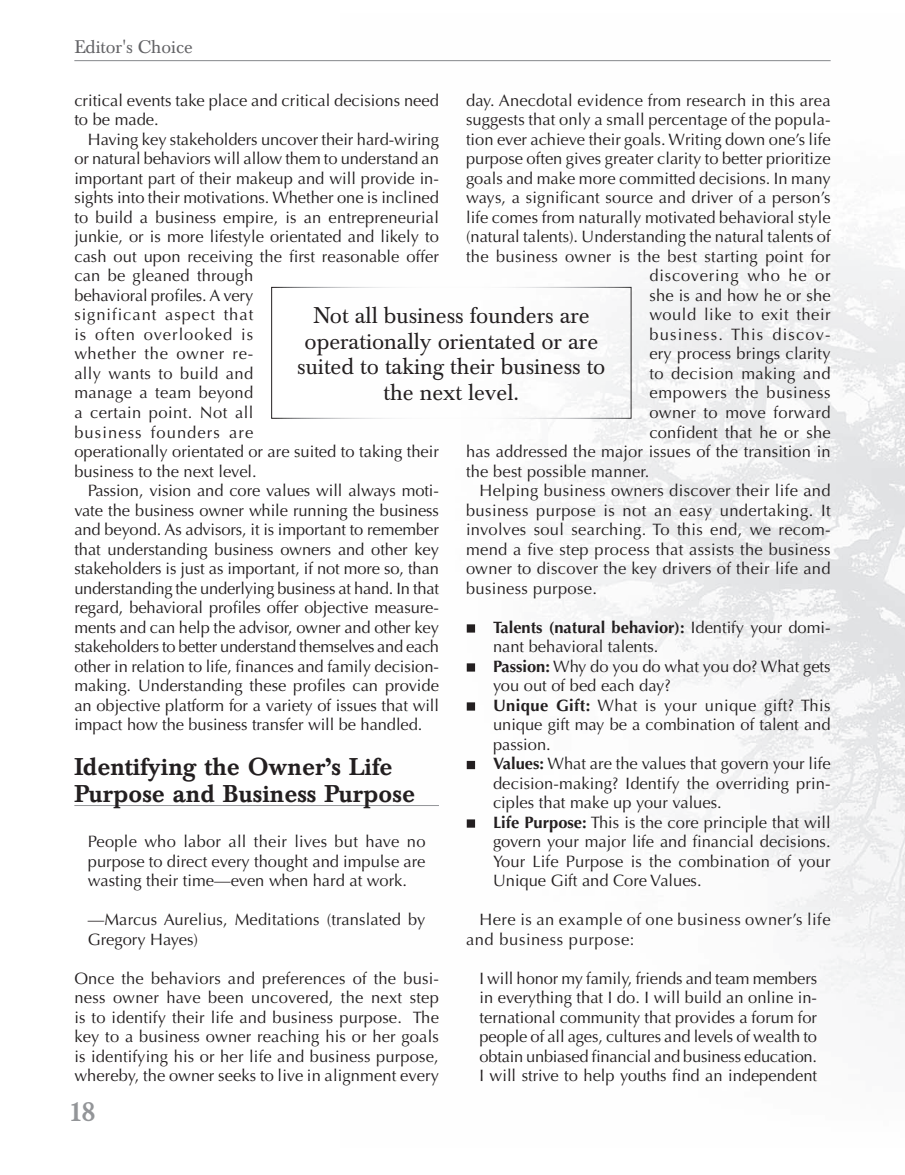
<style>
.page{position:relative;width:905px;height:1175px;background:#fff}
.page>*{position:absolute;margin:0;border:0;box-sizing:border-box;transform-origin:0 0}
.t1{font:500 27px "Baskerville BE";color:#939598}
.t2{font:500 24px/27px "Baskerville BE";color:#231f20}
.t3{font:22.5px/25.5px "Baskerville BE";color:#231f20;text-align:center}
.t4{font:18px "Baskerville BE";color:#636366}
.t5{font:16.5px/19.5px "Optima";letter-spacing:.005em;color:#231f20}
.t6{font:16.5px/19.5px "Optima";letter-spacing:.03em;color:#231f20}
.t7{font:16.5px "Optima";letter-spacing:.025em;color:#231f20}
.t8{font:16.5px "Optima";letter-spacing:.07em;color:#231f20}
.t9{font:16.5px "Optima";letter-spacing:.04em;color:#231f20}
.t10{font:16.5px "Optima";letter-spacing:.05em;color:#231f20}
.s1{font-weight:700}
</style>
<div class="page">
<img style="left:340px;top:60px;width:564px;height:958px">
<hr style="left:74px;top:60px;width:756px;height:1px;background:#939598">
<img style="left:904px;top:14px;width:1px;height:1134px">
<hr style="left:74px;top:805px;width:365px;height:1px;background:#939598">
<div style="left:466px;top:624px;width:9px;height:8px;background:#231f20"></div>
<div style="left:466px;top:663px;width:9px;height:8px;background:#231f20"></div>
<div style="left:466px;top:702px;width:9px;height:8px;background:#231f20"></div>
<div style="left:466px;top:761px;width:9px;height:8px;background:#231f20"></div>
<div style="left:466px;top:819px;width:9px;height:8px;background:#231f20"></div>
<div style="left:271px;top:287px;width:360px;height:131px;border:1px solid #fff"></div>
<p class="t4" style="left:74px;top:39px;width:120px">Editor's Choice</p>
<p class="t5" style="left:466px;top:92px;width:366px">day. Anecdotal evidence from research in this area</p>
<p class="t5" style="left:466px;top:112px;width:366px">suggests that only a small percentage of the popula-</p>
<p class="t5" style="left:466px;top:131px;width:366px">tion ever achieve their goals. Writing down one’s life</p>
<p class="t5" style="left:466px;top:151px;width:366px">purpose often gives greater clarity to better prioritize</p>
<p class="t5" style="left:466px;top:170px;width:366px">goals and make more committed decisions. In many</p>
<p class="t5" style="left:466px;top:190px;width:366px">ways, a significant source and driver of a person’s</p>
<p class="t5" style="left:466px;top:209px;width:366px">life comes from naturally motivated behavioral style</p>
<p class="t5" style="left:466px;top:229px;width:366px">(natural talents). Understanding the natural talents of</p>
<p class="t5" style="left:466px;top:248px;width:366px">the business owner is the best starting point for</p>
<p class="t10" style="left:649px;top:269px;width:183px">discovering who he or</p>
<p class="t5" style="left:649px;top:287px;width:183px">she is and how he or she</p>
<p class="t6" style="left:649px;top:307px;width:183px">would like to exit their</p>
<p class="t8" style="left:649px;top:327px;width:183px">business. This discov-</p>
<p class="t5" style="left:649px;top:346px;width:183px">ery process brings clarity</p>
<p class="t7" style="left:649px;top:366px;width:183px">to decision making and</p>
<p class="t9" style="left:649px;top:386px;width:183px">empowers the business</p>
<p class="t7" style="left:649px;top:405px;width:183px">owner to move forward</p>
<p class="t5" style="left:649px;top:424px;width:183px">confident that he or she</p>
<p class="t5" style="left:466px;top:443px;width:366px">has addressed the major issues of the transition in</p>
<p class="t5" style="left:466px;top:463px;width:185px">the best possible manner.</p>
<p class="t5" style="left:479px;top:482px;width:352px">Helping business owners discover their life and</p>
<p class="t7" style="left:466px;top:503px;width:366px">business purpose is not an easy undertaking. It</p>
<p class="t5" style="left:466px;top:521px;width:366px">involves soul searching. To this end, we recom-</p>
<p class="t5" style="left:466px;top:541px;width:366px">mend a five step process that assists the business</p>
<p class="t5" style="left:466px;top:560px;width:366px">owner to discover the key drivers of their life and</p>
<p class="t5" style="left:466px;top:580px;width:132px">business purpose.</p>
<p class="t5" style="left:493px;top:619px;width:339px"><span class="s1">Talents (natural behavior):</span> Identify your domi&shy;nant behavioral talents.<br><span class="s1">Passion:</span> Why do you do what you do? What gets you out of bed each day?<br><span class="s1">Unique Gift:</span> What is your unique gift? This unique gift may be a combination of talent and passion.<br><span class="s1">Values:</span> What are the values that govern your life decision-making? Identify the overriding prin&shy;ciples that make up your values.<br><span class="s1">Life Purpose:</span> This is the core principle that will govern your major life and financial decisions.<br>Your Life Purpose is the combination of your Unique Gift and Core Values.</p>
<p class="t6" style="left:466px;top:911px;width:366px;text-indent:14px">Here is an example of one business owner’s life and business purpose:</p>
<p class="t5" style="left:479px;top:970px;width:339px;text-align:justify">I will honor my family, friends and team members in everything that I do. I will build an online in&shy;ternational community that provides a forum for people of all ages, cultures and levels of wealth to obtain unbiased financial and business education.<br>I will strive to help youths find an independent</p>
<p class="t5" style="left:74px;top:92px;width:366px">critical events take place and critical decisions need to be made.</p>
<p class="t5" style="left:74px;top:131px;width:366px;text-indent:14px">Having key stakeholders uncover their hard-wiring or natural behaviors will allow them to understand an important part of their makeup and will provide in&shy;sights into their motivations. Whether one is inclined to build a business empire, is an entrepreneurial junkie, or is more lifestyle orientated and likely to cash out upon receiving the first reasonable offer can be gleaned through<br>behavioral profiles. A very<br>significant aspect that<br>is often overlooked is<br>whether the owner re-<br>ally wants to build and<br>manage a team beyond<br>a certain point. Not all<br>business founders are<br>operationally orientated or are suited to taking their business to the next level.</p>
<p class="t5" style="left:74px;top:482px;width:366px;text-align:justify;text-indent:14px">Passion, vision and core values will always moti&shy;vate the business owner while running the business and beyond. As advisors, it is important to remember that understanding business owners and other key stakeholders is just as important, if not more so, than understanding the underlying business at hand. In that regard, behavioral profiles offer objective measure&shy;ments and can help the advisor, owner and other key stakeholders to better understand themselves and each other in relation to life, finances and family decision&shy;making. Understanding these profiles can provide an objective platform for a variety of issues that will impact how the business transfer will be handled.</p>
<h2 class="t2" style="left:74px;top:756px;width:342px">Identifying the Owner’s Life<br>Purpose and Business Purpose</h2>
<p class="t5" style="left:88px;top:833px;width:339px;text-align:justify">People who labor all their lives but have no purpose to direct every thought and impulse are wasting their time—even when hard at work.</p>
<p class="t5" style="left:88px;top:911px;width:339px">—Marcus Aurelius, Meditations (translated by<br>Gregory Hayes)</p>
<p class="t5" style="left:74px;top:970px;width:366px;text-align:justify">Once the behaviors and preferences of the busi&shy;ness owner have been uncovered, the next step is to identify their life and business purpose. The key to a business owner reaching his or her goals is identifying his or her life and business purpose, whereby, the owner seeks to live in alignment every</p>
<h3 class="t3" style="left:297px;top:305px;width:310px">Not all business founders are operationally orientated or are suited to taking their business to the next level.</h3>
<h1 class="t1" style="left:69px;top:1100px;width:28px">18</h1>
</div>
